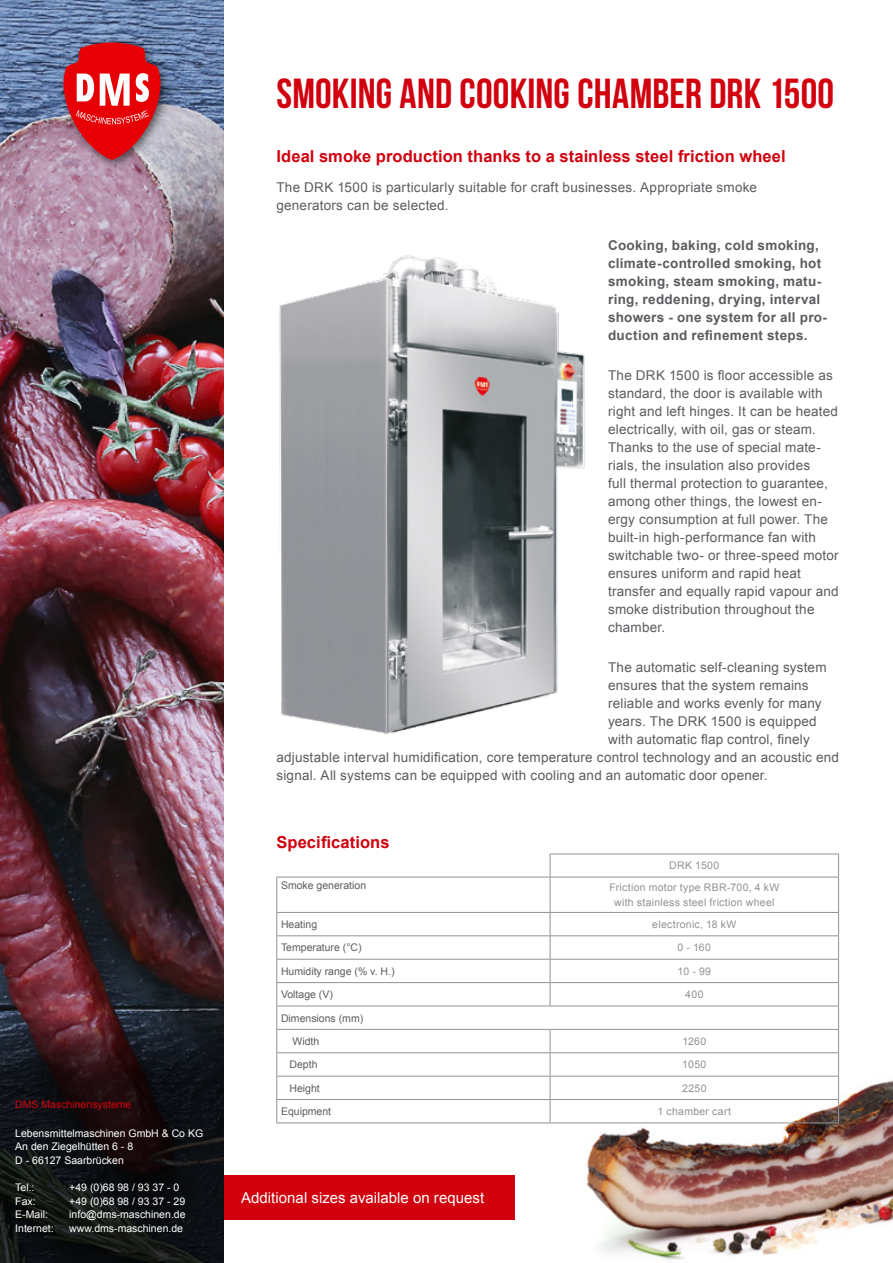
<style>
.page{position:relative;width:893px;height:1263px;background:#fff}
.page>*{position:absolute;margin:0;border:0;box-sizing:border-box;transform-origin:0 0}
.t1{font:700 42px "Bebas Neue";letter-spacing:.005em;color:#d1010e}
.t2{font:700 16.5px "Arial";letter-spacing:.005em;color:#d1010e}
.t3{font:15px "Arial";color:#fff}
.t4{font:13.5px/18px "Arial";letter-spacing:.015em;color:#5c5b60}
.t5{font:700 13.5px/18px "Arial";letter-spacing:.02em;color:#5c5b60}
.t6{font:10.5px/13.5px "Arial";color:#fff}
.t7{font:10.5px/15.6px "Arial";letter-spacing:.03em;color:#929296;text-align:center}
.t8{font:10.5px "Arial";color:#5c5b60}
.t9{font:10.5px "Arial";color:#d1010e}
</style>
<div class="page">
<img style="left:0;top:0;width:224px;height:1018px">
<div style="left:58px;top:37px;width:114px;height:135px;background:#000;opacity:.55"></div>
<img style="left:63px;top:43px;width:98px;height:117px">
<div style="left:224px;top:1175px;width:290px;height:45px;background:#d1010e"></div>
<img style="left:558px;top:1012px;width:335px;height:248px">
<img style="left:279px;top:255px;width:306px;height:479px">
<hr style="left:550px;top:854px;width:289px;height:1px;background:#929296">
<svg style="left:550px;top:854px;width:1px;height:23px"></svg>
<svg style="left:838px;top:854px;width:1px;height:23px"></svg>
<hr style="left:550px;top:877px;width:289px;height:1px;background:#929296">
<hr style="left:838px;top:877px;width:1px;height:35px;background:#929296">
<hr style="left:550px;top:912px;width:289px;height:1px;background:#929296">
<hr style="left:550px;top:935px;width:289px;height:1px;background:#929296">
<hr style="left:550px;top:959px;width:289px;height:1px;background:#929296">
<hr style="left:550px;top:982px;width:289px;height:1px;background:#929296">
<hr style="left:550px;top:1029px;width:289px;height:1px;background:#929296">
<hr style="left:550px;top:1052px;width:289px;height:1px;background:#929296">
<hr style="left:550px;top:1099px;width:289px;height:1px;background:#929296">
<svg style="left:838px;top:913px;width:1px;height:209px"></svg>
<hr style="left:550px;top:1122px;width:289px;height:1px;background:#929296">
<hr style="left:276px;top:877px;width:274px;height:1px;background:#929296">
<hr style="left:276px;top:877px;width:1px;height:35px;background:#929296">
<hr style="left:550px;top:877px;width:1px;height:35px;background:#929296">
<hr style="left:276px;top:912px;width:274px;height:1px;background:#929296">
<hr style="left:276px;top:935px;width:274px;height:1px;background:#929296">
<hr style="left:276px;top:959px;width:274px;height:1px;background:#929296">
<hr style="left:276px;top:982px;width:274px;height:1px;background:#929296">
<svg style="left:550px;top:913px;width:1px;height:92px"></svg>
<hr style="left:276px;top:1005px;width:274px;height:1px;background:#929296">
<hr style="left:550px;top:1005px;width:289px;height:1px;background:#929296">
<hr style="left:550px;top:1076px;width:289px;height:1px;background:#929296">
<hr style="left:276px;top:1029px;width:274px;height:1px;background:#929296">
<hr style="left:276px;top:1052px;width:274px;height:1px;background:#929296">
<hr style="left:276px;top:1076px;width:274px;height:1px;background:#929296">
<hr style="left:276px;top:1099px;width:274px;height:1px;background:#929296">
<svg style="left:276px;top:913px;width:1px;height:209px"></svg>
<svg style="left:550px;top:1030px;width:1px;height:92px"></svg>
<hr style="left:276px;top:1122px;width:274px;height:1px;background:#929296">
<svg style="left:0;top:1018px;width:224px;height:245px;background:#161316"></svg>
<p class="t9" style="left:15px;top:1098px;width:118px">DMS Maschinensysteme</p>
<p class="t6" style="left:15px;top:1126px;width:189px">Lebensmittelmaschinen GmbH &amp; Co KG<br>An den Ziegelhütten 6 - 8<br>D - 66127 Saarbrücken</p>
<p class="t6" style="left:15px;top:1181px;width:21px">Tel.:</p>
<p class="t6" style="left:69px;top:1181px;width:112px">+49 (0)68 98 / 93 37 - 0</p>
<p class="t6" style="left:15px;top:1194px;width:22px">Fax:</p>
<p class="t6" style="left:69px;top:1194px;width:117px">+49 (0)68 98 / 93 37 - 29</p>
<p class="t6" style="left:15px;top:1208px;width:34px">E-Mail:</p>
<p class="t6" style="left:69px;top:1208px;width:118px">info@dms-maschinen.de</p>
<p class="t6" style="left:15px;top:1221px;width:40px">Internet:</p>
<p class="t6" style="left:69px;top:1221px;width:115px">www.dms-maschinen.de</p>
<h1 class="t1" style="left:276px;top:70px;width:559px">SMOKING AND COOKING CHAMBER DRK 1500</h1>
<p class="t2" style="left:276px;top:147px;width:511px">Ideal smoke production thanks to a stainless steel friction wheel</p>
<p class="t4" style="left:276px;top:178px;width:482px">The DRK 1500 is particularly suitable for craft businesses. Appropriate smoke generators can be selected.</p>
<p class="t5" style="left:608px;top:236px;width:220px">Cooking, baking, cold smoking, climate-controlled smoking, hot smoking, steam smoking, matu&shy;ring, reddening, drying, interval showers - one system for all pro&shy;duction and refinement steps.</p>
<p class="t4" style="left:608px;top:366px;width:232px">The DRK 1500 is floor accessible as standard, the door is available with right and left hinges. It can be heated electrically, with oil, gas or steam.<br>Thanks to the use of special mate&shy;rials, the insulation also provides<br>full thermal protection to guarantee, among other things, the lowest en&shy;ergy consumption at full power. The built-in high-performance fan with switchable two- or three-speed motor ensures uniform and rapid heat transfer and equally rapid vapour and smoke distribution throughout the chamber.</p>
<p class="t4" style="left:608px;top:659px;width:220px">The automatic self-cleaning system</p>
<p class="t4" style="left:608px;top:677px;width:202px">ensures that the system remains</p>
<p class="t4" style="left:608px;top:695px;width:215px">reliable and works evenly for many</p>
<p class="t4" style="left:608px;top:713px;width:210px">years. The DRK 1500 is equipped</p>
<p class="t4" style="left:608px;top:731px;width:203px">with automatic flap control, finely</p>
<p class="t4" style="left:276px;top:749px;width:564px">adjustable interval humidification, core temperature control technology and an acoustic end</p>
<p class="t4" style="left:276px;top:767px;width:493px">signal. All systems can be equipped with cooling and an automatic door opener.</p>
<p class="t2" style="left:276px;top:833px;width:115px">Specifications</p>
<p class="t7" style="left:669px;top:858px;width:52px">DRK 1500</p>
<p class="t8" style="left:281px;top:879px;width:87px">Smoke generation</p>
<p class="t7" style="left:609px;top:879px;width:171px">Friction motor type RBR-700, 4 kW with stainless steel friction wheel</p>
<p class="t8" style="left:281px;top:918px;width:38px">Heating</p>
<p class="t7" style="left:652px;top:916px;width:86px">electronic, 18 kW</p>
<p class="t8" style="left:281px;top:942px;width:82px">Temperature (°C)</p>
<p class="t7" style="left:678px;top:940px;width:35px">0 - 160</p>
<p class="t8" style="left:281px;top:965px;width:115px">Humidity range (% v. H.)</p>
<p class="t7" style="left:678px;top:963px;width:35px">10 - 99</p>
<p class="t8" style="left:281px;top:988px;width:53px">Voltage (V)</p>
<p class="t7" style="left:685px;top:987px;width:20px">400</p>
<p class="t8" style="left:281px;top:1012px;width:84px">Dimensions (mm)</p>
<p class="t8" style="left:292px;top:1035px;width:28px">Width</p>
<p class="t7" style="left:682px;top:1033px;width:25px">1260</p>
<p class="t8" style="left:290px;top:1059px;width:30px">Depth</p>
<p class="t7" style="left:682px;top:1057px;width:26px">1050</p>
<p class="t8" style="left:290px;top:1082px;width:32px">Height</p>
<p class="t7" style="left:682px;top:1080px;width:26px">2250</p>
<p class="t8" style="left:281px;top:1105px;width:52px">Equipment</p>
<p class="t7" style="left:658px;top:1103px;width:75px">1 chamber cart</p>
<p class="t3" style="left:241px;top:1189px;width:245px">Additional sizes available on request</p>
</div>
